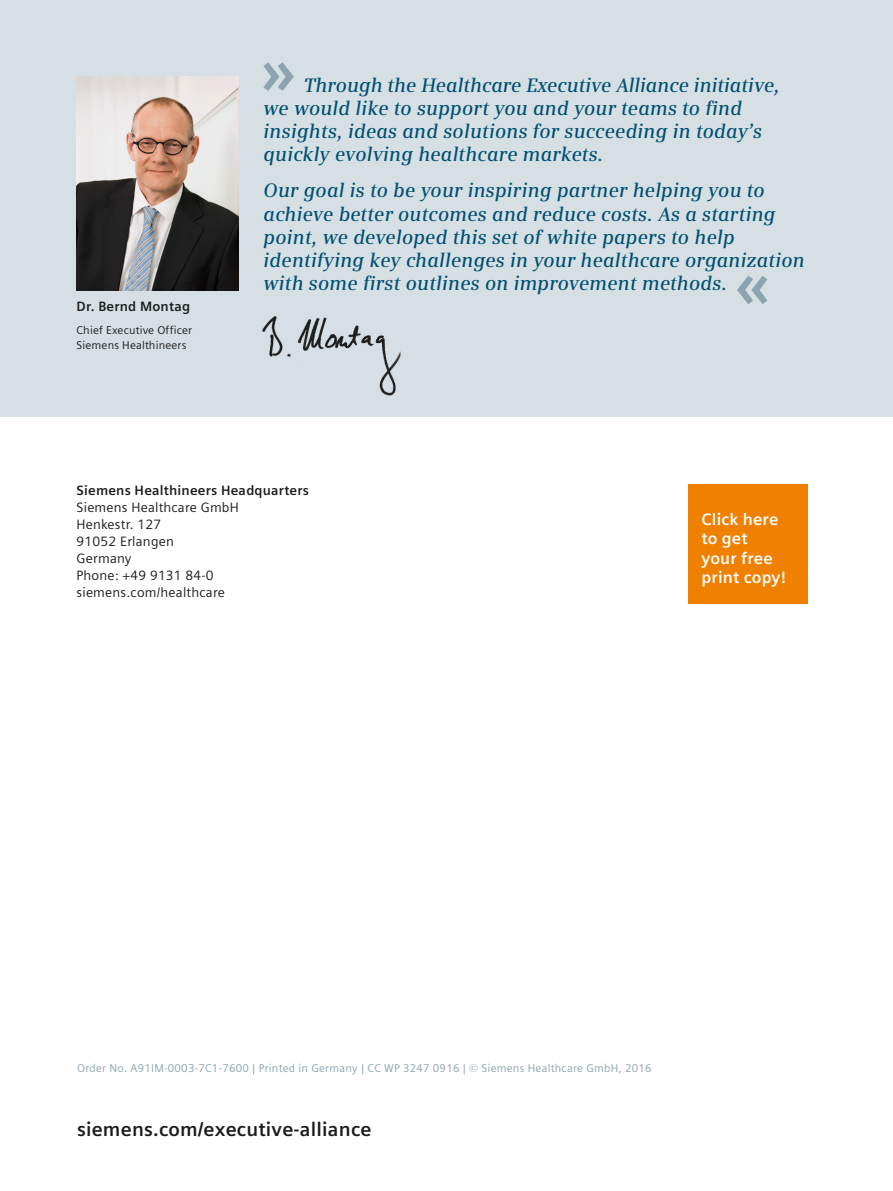
<style>
.page{position:relative;width:893px;height:1191px;background:#fff}
.page>*{position:absolute;margin:0;border:0;box-sizing:border-box;transform-origin:0 0}
.t1{font:700 63px "Siemens Sans";color:#8ca3b0}
.t2{font:italic 600 19.5px/23.2px "Siemens Serif";letter-spacing:.01em;color:#005071}
.t3{font:700 19.5px "Siemens Sans Global";letter-spacing:.01em;color:#1b1b19}
.t4{font:700 16.5px/19.2px "Siemens Sans";letter-spacing:.01em;color:#fff}
.t5{font:13.5px/17px "Siemens Sans";letter-spacing:.015em;color:#1b1b19}
.t6{font:700 13.5px "Siemens Sans";letter-spacing:.015em;color:#1b1b19}
.t7{font:11.25px "Siemens Sans Global";letter-spacing:.02em;color:#8ca3b0}
.t8{font:11.25px/14.9px "Siemens Sans";letter-spacing:.015em;color:#1b1b19}
</style>
<div class="page">
<div style="left:0;top:0;width:893px;height:417px;background:#d5dfe4"></div>
<img style="left:77px;top:77px;width:161px;height:213px">
<img style="left:262px;top:316px;width:139px;height:80px">
<div style="left:689px;top:485px;width:119px;height:119px;background:#f08100"></div>
<p class="t6" style="left:77px;top:299px;width:115px">Dr. Bernd Montag</p>
<p class="t8" style="left:77px;top:323px;width:117px">Chief Executive Officer<br>Siemens Healthineers</p>
<h1 class="t1" style="left:261px;top:35px;width:37px">»</h1>
<p class="t2" style="left:264px;top:73px;width:518px;text-indent:41px">Through the Healthcare Executive Alliance initiative, we would like to support you and your teams to find insights, ideas and solutions for succeeding in today’s quickly evolving healthcare markets.</p>
<p class="t2" style="left:264px;top:179px;width:543px">Our goal is to be your inspiring partner helping you to achieve better outcomes and reduce costs. As a starting point, we developed this set of white papers to help identifying key challenges in your healthcare organization with some first outlines on improvement methods.</p>
<h1 class="t1" style="left:735px;top:248px;width:37px">«</h1>
<p class="t6" style="left:77px;top:483px;width:234px">Siemens Healthineers Headquarters</p>
<p class="t5" style="left:77px;top:499px;width:164px">Siemens Healthcare GmbH<br>Henkestr. 127<br>91052 Erlangen<br>Germany<br>Phone: +49 9131 84-0 siemens.com/healthcare</p>
<p class="t4" style="left:702px;top:510px;width:86px">Click here to get your free print copy!</p>
<p class="t7" style="left:77px;top:1059px;width:576px">Order No. A91IM-0003-7C1-7600 | Printed in Germany | CC WP 3247 0916 | © Siemens Healthcare GmbH, 2016</p>
<p class="t3" style="left:77px;top:1114px;width:296px">siemens.com/executive-alliance</p>
</div>
